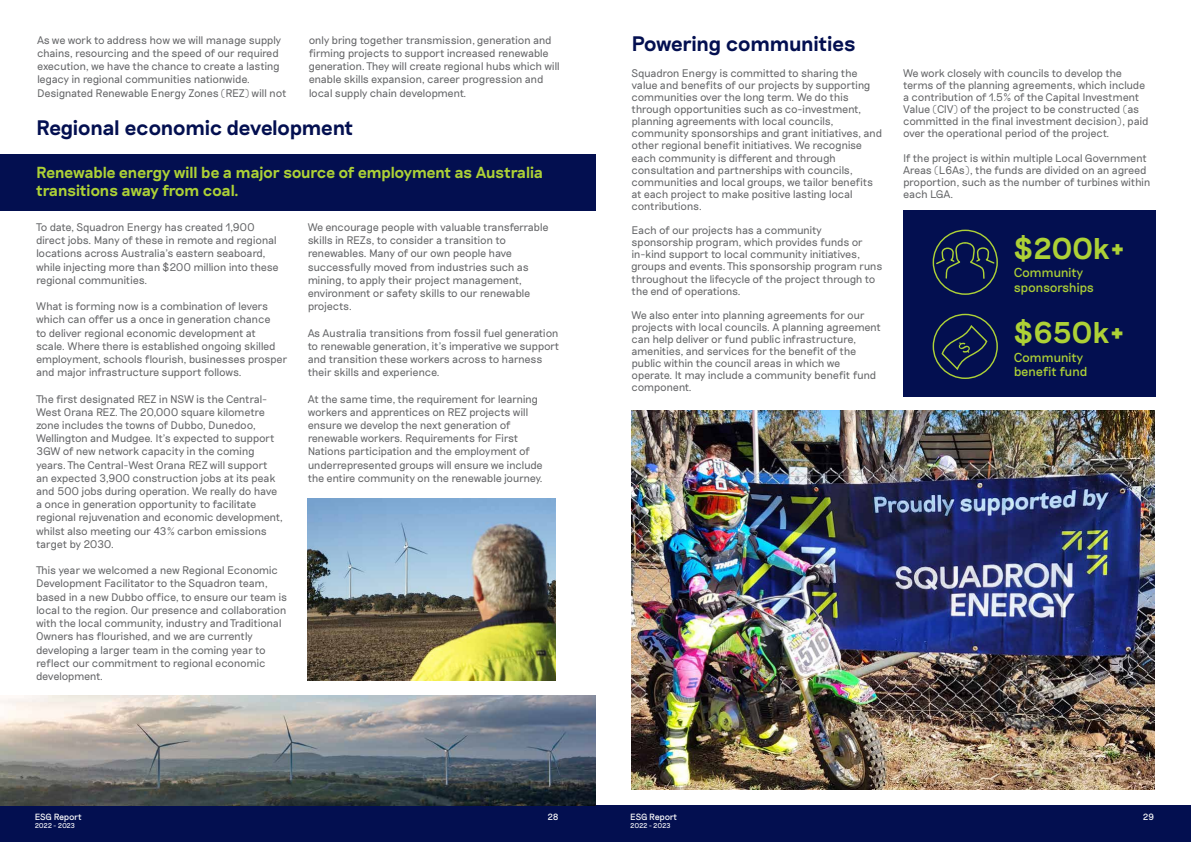
<style>
.page{position:relative;width:1191px;height:842px;background:#fff}
.page>*{position:absolute;margin:0;border:0;box-sizing:border-box;transform-origin:0 0}
.t1{font:600 30px "Riposte";letter-spacing:-.04em;color:#add136}
.t2{font:600 21px "Riposte";letter-spacing:-.04em;color:#030f50}
.t3{font:600 16px/17.6px "Riposte";letter-spacing:-.04em;color:#add136}
.t4{font:13px/14.3px "Riposte";letter-spacing:-.04em;color:#add136}
.t5{font:300 11px/13.2px "Riposte";letter-spacing:-.04em;color:#636466}
.t6{font:9px "Riposte";letter-spacing:-.025em;color:#fff}
.t7{font:7px "Riposte";letter-spacing:-.04em;color:#fff}
</style>
<div class="page">
<div style="left:0;top:806px;width:595px;height:36px;background:#030f50"></div>
<div style="left:595px;top:806px;width:596px;height:36px;background:#030f50"></div>
<div style="left:0;top:154px;width:595px;height:56px;background:#030f50"></div>
<img style="left:308px;top:499px;width:247px;height:182px">
<img style="left:0;top:696px;width:595px;height:110px">
<div style="left:903px;top:210px;width:252px;height:187px;background:#030f50"></div>
<img style="left:631px;top:410px;width:524px;height:379px">
<div style="left:932px;top:230px;width:66px;height:65px;border:1px solid #add137;border-radius:50%"></div>
<svg style="left:934px;top:241px;width:61px;height:39px"></svg>
<div style="left:932px;top:314px;width:66px;height:65px;border:1px solid #add137;border-radius:50%"></div>
<svg style="left:940px;top:324px;width:48px;height:47px"></svg>
<p class="t5" style="left:37px;top:34px;width:251px">As we work to address how we will manage supply chains, resourcing and the speed of our required execution, we have the chance to create a lasting legacy in regional communities nationwide.<br>Designated Renewable Energy Zones (REZ) will not</p>
<p class="t5" style="left:309px;top:34px;width:253px">only bring together transmission, generation and firming projects to support increased renewable generation. They will create regional hubs which will enable skills expansion, career progression and local supply chain development.</p>
<h2 class="t2" style="left:36px;top:116px;width:319px">Regional economic development</h2>
<h3 class="t3" style="left:36px;top:165px;width:509px">Renewable energy will be a major source of employment as Australia transitions away from coal.</h3>
<p class="t5" style="left:36px;top:221px;width:244px">To date, Squadron Energy has created 1,900 direct jobs. Many of these in remote and regional locations across Australia’s eastern seaboard, while injecting more than $200 million into these regional communities.</p>
<p class="t5" style="left:36px;top:300px;width:253px">What is forming now is a combination of levers which can offer us a once in generation chance<br>to deliver regional economic development at scale. Where there is established ongoing skilled employment, schools flourish, businesses prosper and major infrastructure support follows.</p>
<p class="t5" style="left:36px;top:392px;width:248px">The first designated REZ in NSW is the Central-West Orana REZ. The 20,000 square kilometre zone includes the towns of Dubbo, Dunedoo, Wellington and Mudgee. It’s expected to support 3GW of new network capacity in the coming years. The Central-West Orana REZ will support an expected 3,900 construction jobs at its peak and 500 jobs during operation. We really do have a once in generation opportunity to facilitate regional rejuvenation and economic development, whilst also meeting our 43% carbon emissions target by 2030.</p>
<p class="t5" style="left:36px;top:564px;width:253px">This year we welcomed a new Regional Economic Development Facilitator to the Squadron team, based in a new Dubbo office, to ensure our team is local to the region. Our presence and collaboration with the local community, industry and Traditional Owners has flourished, and we are currently developing a larger team in the coming year to reflect our commitment to regional economic development.</p>
<p class="t5" style="left:308px;top:221px;width:242px">We encourage people with valuable transferrable skills in REZs, to consider a transition to renewables. Many of our own people have successfully moved from industries such as mining, to apply their project management, environment or safety skills to our renewable projects.</p>
<p class="t5" style="left:308px;top:326px;width:253px">As Australia transitions from fossil fuel generation to renewable generation, it’s imperative we support and transition these workers across to harness their skills and experience.</p>
<p class="t5" style="left:308px;top:392px;width:237px">At the same time, the requirement for learning workers and apprentices on REZ projects will ensure we develop the next generation of renewable workers. Requirements for First Nations participation and the employment of underrepresented groups will ensure we include the entire community on the renewable journey.</p>
<h2 class="t2" style="left:631px;top:31px;width:226px">Powering communities</h2>
<p class="t5" style="left:631px;top:67px;width:252px;line-height:12.1px">Squadron Energy is committed to sharing the value and benefits of our projects by supporting communities over the long term. We do this through opportunities such as co-investment, planning agreements with local councils, community sponsorships and grant initiatives, and other regional benefit initiatives. We recognise each community is different and through consultation and partnerships with councils, communities and local groups, we tailor benefits at each project to make positive lasting local contributions.</p>
<p class="t5" style="left:631px;top:224px;width:252px;line-height:12.1px">Each of our projects has a community sponsorship program, which provides funds or in-kind support to local community initiatives, groups and events. This sponsorship program runs throughout the lifecycle of the project through to the end of operations.</p>
<p class="t5" style="left:631px;top:309px;width:251px;line-height:12.1px">We also enter into planning agreements for our projects with local councils. A planning agreement can help deliver or fund public infrastructure, amenities, and services for the benefit of the public within the council areas in which we operate. It may include a community benefit fund component.</p>
<p class="t5" style="left:903px;top:67px;width:247px;line-height:12.1px">We work closely with councils to develop the terms of the planning agreements, which include a contribution of 1.5% of the Capital Investment Value (CIV) of the project to be constructed (as committed in the final investment decision), paid over the operational period of the project.</p>
<p class="t5" style="left:903px;top:152px;width:249px;line-height:12.1px">If the project is within multiple Local Government Areas (L6As), the funds are divided on an agreed proportion, such as the number of turbines within each LGA.</p>
<h1 class="t1" style="left:1013px;top:231px;width:113px">$200k+</h1>
<p class="t4" style="left:1013px;top:266px;width:82px">Community sponsorships</p>
<h1 class="t1" style="left:1013px;top:315px;width:113px">$650k+</h1>
<p class="t4" style="left:1013px;top:350px;width:75px">Community benefit fund</p>
<p class="t6" style="left:35px;top:811px;width:49px">ESG Report</p>
<p class="t7" style="left:35px;top:821px;width:42px">2022 - 2023</p>
<p class="t6" style="left:547px;top:811px;width:13px">28</p>
<p class="t6" style="left:1143px;top:811px;width:13px">29</p>
<p class="t6" style="left:630px;top:811px;width:49px">ESG Report</p>
<p class="t7" style="left:630px;top:821px;width:42px">2022 - 2023</p>
</div>
